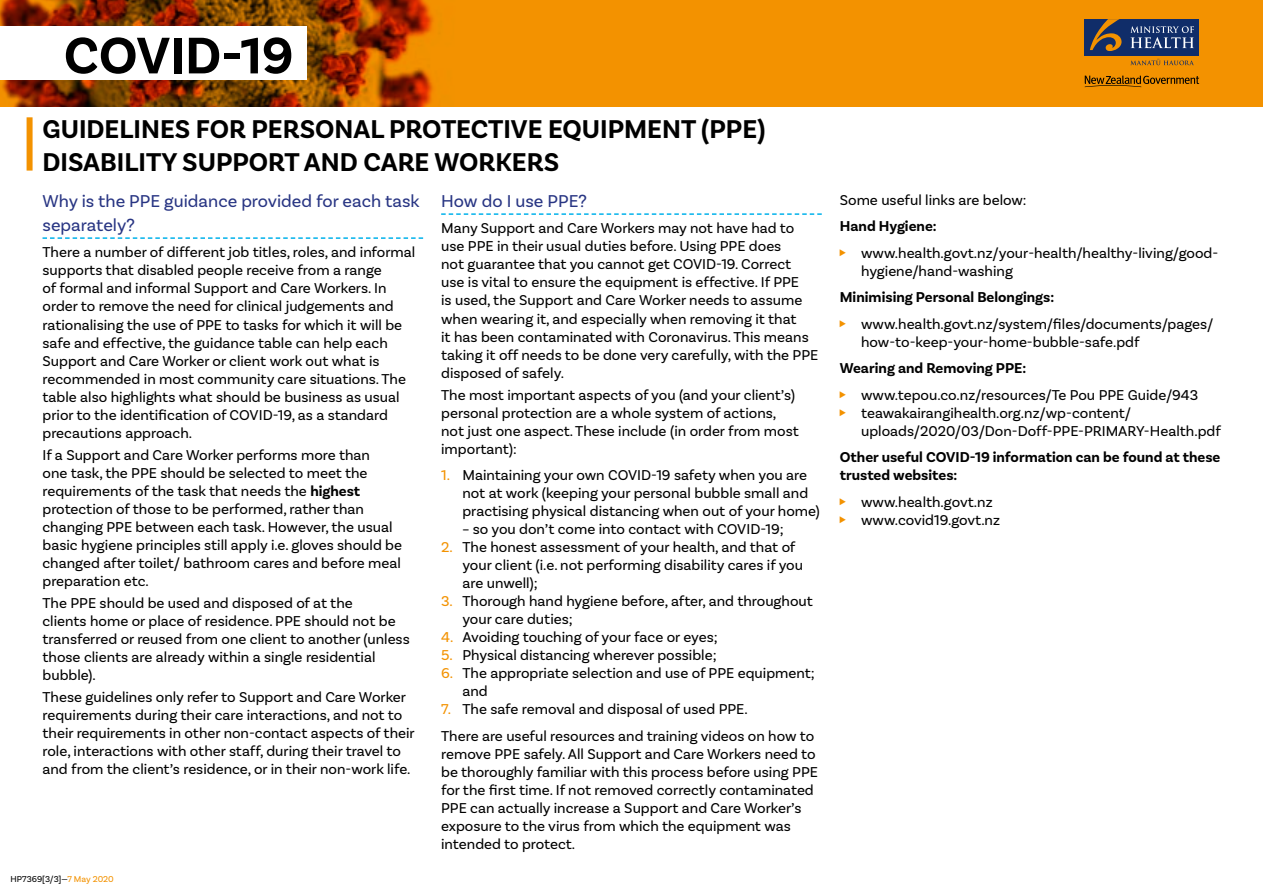
<style>
.page{position:relative;width:1263px;height:893px;background:#fff}
.page>*{position:absolute;margin:0;border:0;box-sizing:border-box;transform-origin:0 0}
.t1{font:700 54px "Basic Sans";color:#000}
.t2{font:700 27px/33px "Basic Sans";color:#000}
.Question{font:18px/24px "Basic Sans";color:#283583}
.Body_8_10{font:15px/18px "Basic Sans";color:#000}
.Body{font:700 15px/18px "Basic Sans";color:#000}
._8_10{font:9px "Basic Sans";color:#000}
.s1{font-weight:700}
.s2{color:#f39200}
</style>
<div class="page">
<div style="left:27px;top:117px;width:6px;height:54px;background:#f39200"></div>
<div style="left:0;top:0;width:1263px;height:106px;background:#f39200"></div>
<img style="left:0;top:0;width:440px;height:106px">
<div style="left:1085px;top:19px;width:114px;height:37px;background:#102d69"></div>
<svg style="left:1130px;top:26px;width:64px;height:22px"></svg>
<svg style="left:1130px;top:59px;width:64px;height:6px"></svg>
<svg style="left:1090px;top:19px;width:31px;height:32px"></svg>
<svg style="left:1085px;top:76px;width:114px;height:11px"></svg>
<div style="left:0;top:27px;width:306px;height:53px;background:#fff"></div>
<svg style="left:43px;top:237px;width:380px;height:2px"></svg>
<svg style="left:441px;top:213px;width:381px;height:2px"></svg>
<p class="t1" style="left:64px;top:23px;width:231px">COVID-19</p>
<h1 class="t2" style="left:43px;top:112px;width:724px">GUIDELINES FOR PERSONAL PROTECTIVE EQUIPMENT (PPE)<br>DISABILITY SUPPORT AND CARE WORKERS</h1>
<p class="Question" style="left:43px;top:189px;width:379px">Why is the PPE guidance provided for each task separately?</p>
<p class="Body_8_10" style="left:43px;top:243px;width:374px">There a number of different job titles, roles, and informal supports that disabled people receive from a range<br>of formal and informal Support and Care Workers. In order to remove the need for clinical judgements and rationalising the use of PPE to tasks for which it will be safe and effective, the guidance table can help each Support and Care Worker or client work out what is recommended in most community care situations. The table also highlights what should be business as usual prior to the identification of COVID-19, as a standard precautions approach.</p>
<p class="Body_8_10" style="left:43px;top:446px;width:361px">If a Support and Care Worker performs more than<br>one task, the PPE should be selected to meet the requirements of the task that needs the <span class="s1">highest </span>protection of those to be performed, rather than changing PPE between each task. However, the usual basic hygiene principles still apply i.e. gloves should be changed after toilet/ bathroom cares and before meal preparation etc.</p>
<p class="Body_8_10" style="left:43px;top:594px;width:369px">The PPE should be used and disposed of at the<br>clients home or place of residence. PPE should not be transferred or reused from one client to another (unless those clients are already within a single residential bubble).</p>
<p class="Body_8_10" style="left:43px;top:688px;width:374px">These guidelines only refer to Support and Care Worker requirements during their care interactions, and not to their requirements in other non-contact aspects of their role, interactions with other staff, during their travel to and from the client’s residence, or in their non-work life.</p>
<p class="_8_10" style="left:11px;top:874px;width:105px">HP7369[3/3]—<span class="s2">7 May 2020</span></p>
<p class="Question" style="left:441px;top:189px;width:147px">How do I use PPE?</p>
<p class="Body_8_10" style="left:441px;top:219px;width:379px">Many Support and Care Workers may not have had to use PPE in their usual duties before. Using PPE does<br>not guarantee that you cannot get COVID-19. Correct<br>use is vital to ensure the equipment is effective. If PPE<br>is used, the Support and Care Worker needs to assume when wearing it, and especially when removing it that<br>it has been contaminated with Coronavirus. This means taking it off needs to be done very carefully, with the PPE disposed of safely.</p>
<p class="Body_8_10" style="left:441px;top:386px;width:359px">The most important aspects of you (and your client’s) personal protection are a whole system of actions, not just one aspect. These include (in order from most important):</p>
<p class="Body_8_10" style="left:462px;top:466px;width:359px;text-indent:-21px"><span class="s2">1.</span> Maintaining your own COVID-19 safety when you are not at work (keeping your personal bubble small and practising physical distancing when out of your home)</p>
<p class="Body_8_10" style="left:462px;top:520px;width:323px">– so you don’t come into contact with COVID-19;</p>
<p class="Body_8_10" style="left:462px;top:538px;width:342px;text-indent:-21px"><span class="s2">2.</span> The honest assessment of your health, and that of your client (i.e. not performing disability cares if you are unwell);</p>
<p class="Body_8_10" style="left:462px;top:592px;width:352px;text-indent:-21px"><span class="s2">3.</span> Thorough hand hygiene before, after, and throughout your care duties;</p>
<p class="Body_8_10" style="left:441px;top:628px;width:278px"><span class="s2">4.</span> Avoiding touching of your face or eyes;</p>
<p class="Body_8_10" style="left:441px;top:646px;width:277px"><span class="s2">5.</span> Physical distancing wherever possible;</p>
<p class="Body_8_10" style="left:462px;top:664px;width:354px;text-indent:-21px"><span class="s2">6.</span> The appropriate selection and use of PPE equipment; and</p>
<p class="Body_8_10" style="left:441px;top:700px;width:308px"><span class="s2">7.</span> The safe removal and disposal of used PPE.</p>
<p class="Body_8_10" style="left:441px;top:727px;width:378px">There are useful resources and training videos on how to remove PPE safely. All Support and Care Workers need to be thoroughly familiar with this process before using PPE for the first time. If not removed correctly contaminated PPE can actually increase a Support and Care Worker’s exposure to the virus from which the equipment was intended to protect.</p>
<p class="Body_8_10" style="left:840px;top:191px;width:188px">Some useful links are below:</p>
<p class="Body" style="left:840px;top:217px;width:98px">Hand Hygiene:</p>
<p class="Body_8_10" style="left:861px;top:244px;width:359px">www.health.govt.nz/your-health/healthy-living/good&shy;hygiene/hand-washing</p>
<p class="Body" style="left:840px;top:288px;width:216px">Minimising Personal Belongings:</p>
<p class="Body_8_10" style="left:861px;top:315px;width:354px">www.health.govt.nz/system/files/documents/pages/ how-to-keep-your-home-bubble-safe.pdf</p>
<p class="Body" style="left:840px;top:359px;width:188px">Wearing and Removing PPE:</p>
<p class="Body_8_10" style="left:861px;top:386px;width:339px">www.tepou.co.nz/resources/Te Pou PPE Guide/943</p>
<p class="Body_8_10" style="left:861px;top:404px;width:361px">teawakairangihealth.org.nz/wp-content/ uploads/2020/03/Don-Doff-PPE-PRIMARY-Health.pdf</p>
<p class="Body" style="left:840px;top:448px;width:382px">Other useful COVID-19 information can be found at these trusted websites:</p>
<p class="Body_8_10" style="left:861px;top:493px;width:133px">www.health.govt.nz</p>
<p class="Body_8_10" style="left:861px;top:511px;width:140px">www.covid19.govt.nz</p>
</div>
